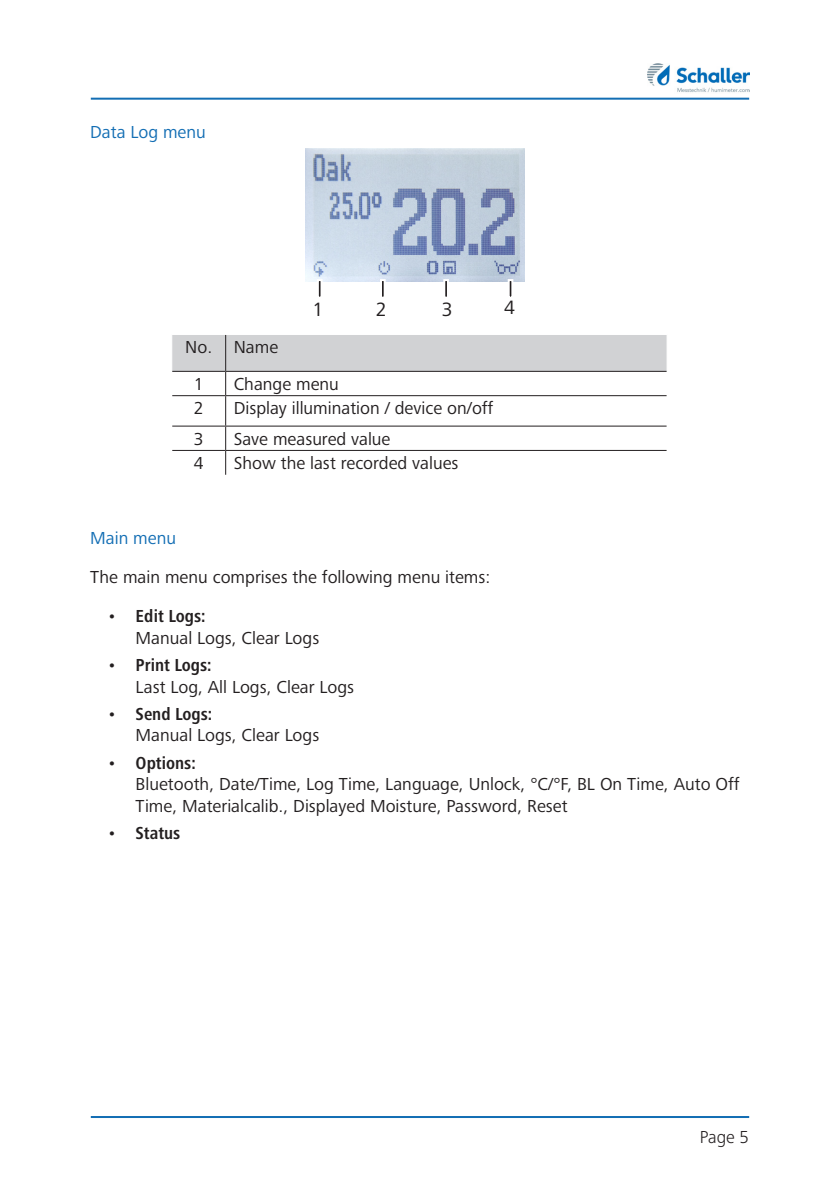
<style>
.page{position:relative;width:840px;height:1191px;background:#fff}
.page>*{position:absolute;margin:0;border:0;box-sizing:border-box;transform-origin:0 0}
.Tabellentext{font:20px "Frutiger Next Pro";color:#231f20}
.Fließtext{font:18px/21.6px "Frutiger Next Pro";color:#231f20}
.Zwischenüberschrift{font:18px "Frutiger Next Pro";color:#136eb4}
.t1{font:700 condensed 18px "Frutiger Next Pro";color:#231f20}
.t2{font:300 18px "Frutiger Next Pro";color:#231f20}
.s1{font-weight:700;font-stretch:condensed}
.s2{font-weight:400;font-stretch:normal}
</style>
<div class="page">
<hr style="left:91px;top:98px;width:657px;height:2px;background:#136eb4">
<hr style="left:91px;top:1116px;width:657px;height:2px;background:#136eb4">
<img style="left:647px;top:63px;width:101px;height:30px">
<svg style="left:172px;top:335px;width:495px;height:140px"></svg>
<img style="left:306px;top:148px;width:218px;height:133px">
<div style="left:380px;top:279px;width:5px;height:20px;border:2px solid #fff"></div>
<div style="left:317px;top:279px;width:5px;height:20px;border:2px solid #fff"></div>
<div style="left:507px;top:279px;width:6px;height:20px;border:2px solid #fff"></div>
<div style="left:443px;top:279px;width:5px;height:20px;border:2px solid #fff"></div>
<p class="Zwischenüberschrift" style="left:90px;top:122px;width:117px">Data Log menu</p>
<p class="Tabellentext" style="left:312px;top:298px;width:12px">1</p>
<p class="Tabellentext" style="left:375px;top:298px;width:12px">2</p>
<p class="Tabellentext" style="left:441px;top:298px;width:12px">3</p>
<p class="Tabellentext" style="left:503px;top:295px;width:12px">4</p>
<p class="Fließtext" style="left:185px;top:336px;width:28px">No.</p>
<p class="Fließtext" style="left:233px;top:336px;width:46px">Name</p>
<p class="Fließtext" style="left:194px;top:373px;width:11px">1</p>
<p class="Fließtext" style="left:233px;top:373px;width:107px">Change menu</p>
<p class="Fließtext" style="left:194px;top:397px;width:11px">2</p>
<p class="Fließtext" style="left:233px;top:397px;width:261px">Display illumination / device on/off</p>
<p class="Fließtext" style="left:194px;top:428px;width:11px">3</p>
<p class="Fließtext" style="left:233px;top:428px;width:158px">Save measured value</p>
<p class="Fließtext" style="left:194px;top:452px;width:11px">4</p>
<p class="Fließtext" style="left:233px;top:452px;width:226px">Show the last recorded values</p>
<p class="Zwischenüberschrift" style="left:90px;top:528px;width:87px">Main menu</p>
<p class="Fließtext" style="left:90px;top:566px;width:401px">The main menu comprises the following menu items:</p>
<p class="Fließtext" style="left:135px;top:605px;width:185px;text-indent:-28px">• <span class="s1">Edit Logs:<br></span>Manual Logs, Clear Logs</p>
<p class="Fließtext" style="left:135px;top:654px;width:220px;text-indent:-28px">• <span class="s1">Print Logs:<br></span>Last Log, All Logs, Clear Logs</p>
<p class="Fließtext" style="left:135px;top:703px;width:185px;text-indent:-28px">• <span class="s1">Send Logs:<br></span>Manual Logs, Clear Logs</p>
<p class="Fließtext" style="left:135px;top:752px;width:605px;text-indent:-28px">• <span class="s1">Options:<br></span>Bluetooth, Date/Time, Log Time, Language, Unlock, °C/°F, BL On Time, Auto Off<br>Time, Materialcalib., Displayed Moisture, Password, Reset</p>
<p class="t1" style="left:107px;top:823px;width:75px"><span class="s2">•</span> Status</p>
<p class="t2" style="left:699px;top:1126px;width:51px">Page 5</p>
</div>
